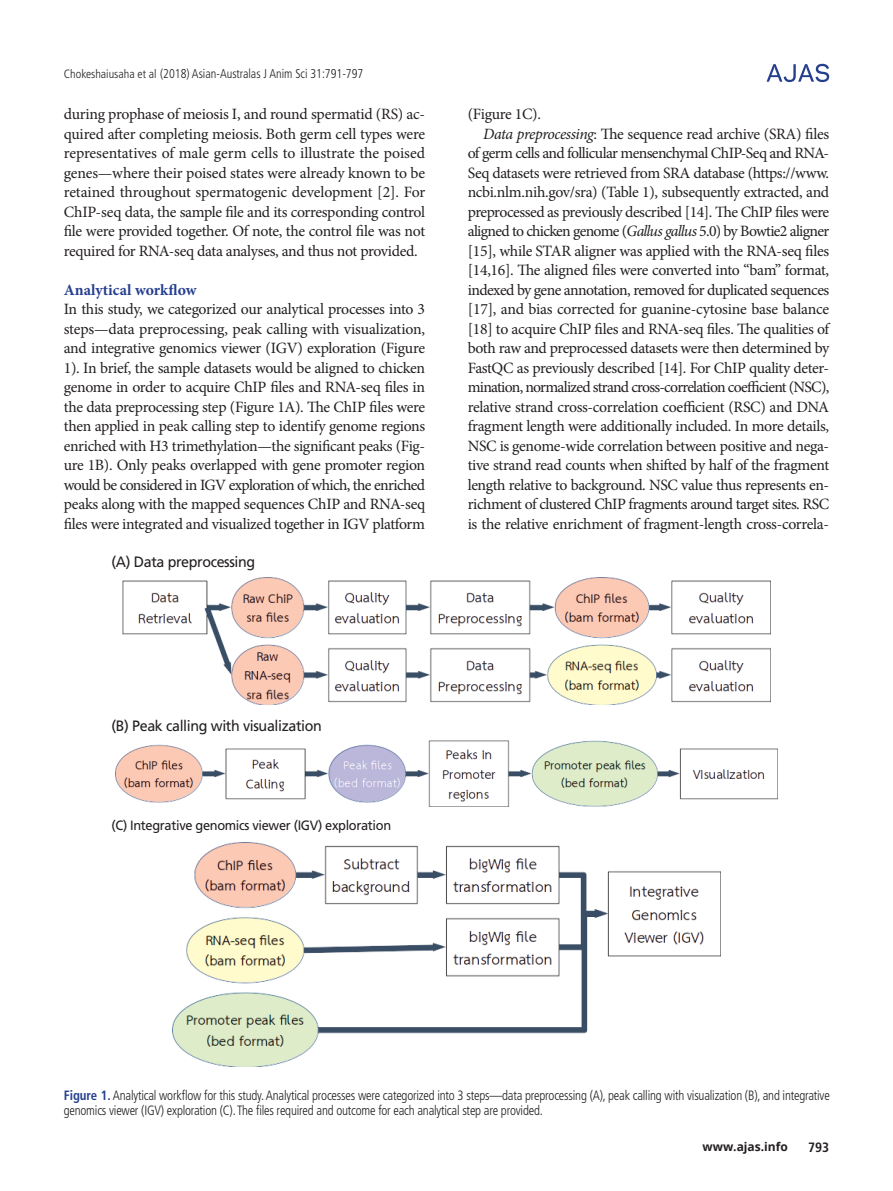
<style>
.page{position:relative;width:893px;height:1191px;background:#fff}
.page>*{position:absolute;margin:0;border:0;box-sizing:border-box;transform-origin:0 0}
.본문{font:15.75px/19.5px "Minion Pro";letter-spacing:-.02em;color:#231f20;text-align:justify}
.중제목{font:700 15.75px "Minion Pro";color:#253f8e}
.그림_지문{font:15px "Frutiger LT Std";letter-spacing:-.025em;color:#231f20;scale:.95 1}
.표_그림__제목{font:300 condensed 13.5px/15px "Frutiger LT Std";letter-spacing:-.015em;color:#231f20;scale:.95 1}
.그림_지문-2{font:13.5px "Frutiger LT Std";letter-spacing:-.025em;color:#231f20;scale:.95 1}
.t1{font:700 condensed 13.5px "Frutiger LT Std";color:#231f20}
.t2{font:300 condensed 12.75px "Frutiger LT Std";color:#231f20;scale:.95 1}
.t3{font:700 12px "Open Sans";color:#231f20}
.s1{font-size:12px}
.s2{font-style:italic}
.s3{font-weight:700;color:#253f8e}
</style>
<div class="page">
<svg style="left:767px;top:64px;width:62px;height:18px"></svg>
<img style="left:122px;top:577px;width:649px;height:128px">
<img style="left:172px;top:842px;width:549px;height:224px">
<img style="left:115px;top:740px;width:663px;height:66px">
<p class="t2" style="left:64px;top:66px;width:317px"><span class="s1">Chokeshaiusaha et al</span> (2018) Asian-Australas J Anim Sci 31:791-797</p>
<p class="본문" style="left:64px;top:105px;width:363px">during prophase of meiosis I, and round spermatid (RS) ac&shy;quired after completing meiosis. Both germ cell types were representatives of male germ cells to illustrate the poised genes—where their poised states were already known to be retained throughout spermatogenic development [2]. For ChIP-seq data, the sample file and its corresponding control file were provided together. Of note, the control file was not required for RNA-seq data analyses, and thus not provided.</p>
<p class="중제목" style="left:64px;top:279px;width:134px">Analytical workflow</p>
<p class="본문" style="left:64px;top:300px;width:363px">In this study, we categorized our analytical processes into 3 steps—data preprocessing, peak calling with visualization, and integrative genomics viewer (IGV) exploration (Figure 1). In brief, the sample datasets would be aligned to chicken genome in order to acquire ChIP files and RNA-seq files in the data preprocessing step (Figure 1A). The ChIP files were then applied in peak calling step to identify genome regions enriched with H3 trimethylation—the significant peaks (Fig&shy;ure 1B). Only peaks overlapped with gene promoter region would be considered in IGV exploration of which, the enriched peaks along with the mapped sequences ChIP and RNA-seq files were integrated and visualized together in IGV platform</p>
<p class="그림_지문" style="left:112px;top:552px;width:153px">(A) Data preprocessing</p>
<p class="본문" style="left:468px;top:105px;width:75px">(Figure 1C).</p>
<p class="본문" style="left:468px;top:124px;width:363px;text-indent:15px"><span class="s2">Data preprocessing</span>: The sequence read archive (SRA) files of germ cells and follicular mensenchymal ChIP-Seq and RNA-Seq datasets were retrieved from SRA database (https://www. ncbi.nlm.nih.gov/sra) (Table 1), subsequently extracted, and preprocessed as previously described [14]. The ChIP files were aligned to chicken genome (<span class="s2">Gallus gallus</span> 5.0) by Bowtie2 aligner [15], while STAR aligner was applied with the RNA-seq files [14,16]. The aligned files were converted into “bam” format, indexed by gene annotation, removed for duplicated sequences [17], and bias corrected for guanine-cytosine base balance [18] to acquire ChIP files and RNA-seq files. The qualities of both raw and preprocessed datasets were then determined by FastQC as previously described [14]. For ChIP quality deter&shy;mination, normalized strand cross-correlation coefficient (NSC), relative strand cross-correlation coefficient (RSC) and DNA fragment length were additionally included. In more details, NSC is genome-wide correlation between positive and nega&shy;tive strand read counts when shifted by half of the fragment length relative to background. NSC value thus represents en&shy;richment of clustered ChIP fragments around target sites. RSC is the relative enrichment of fragment-length cross-correla-</p>
<p class="그림_지문" style="left:112px;top:716px;width:223px">(B) Peak calling with visualization</p>
<p class="그림_지문-2" style="left:112px;top:817px;width:296px">(C) Integrative genomics viewer (IGV) exploration</p>
<p class="표_그림__제목" style="left:64px;top:1087px;width:808px"><span class="s3">Figure 1.</span> Analytical workflow for this study. Analytical processes were categorized into 3 steps—data preprocessing (A), peak calling with visualization (B), and integrative genomics viewer (IGV) exploration (C). The files required and outcome for each analytical step are provided.</p>
<p class="t3" style="left:702px;top:1138px;width:87px">www.ajas.info</p>
<p class="t1" style="left:808px;top:1138px;width:23px">793</p>
</div>
